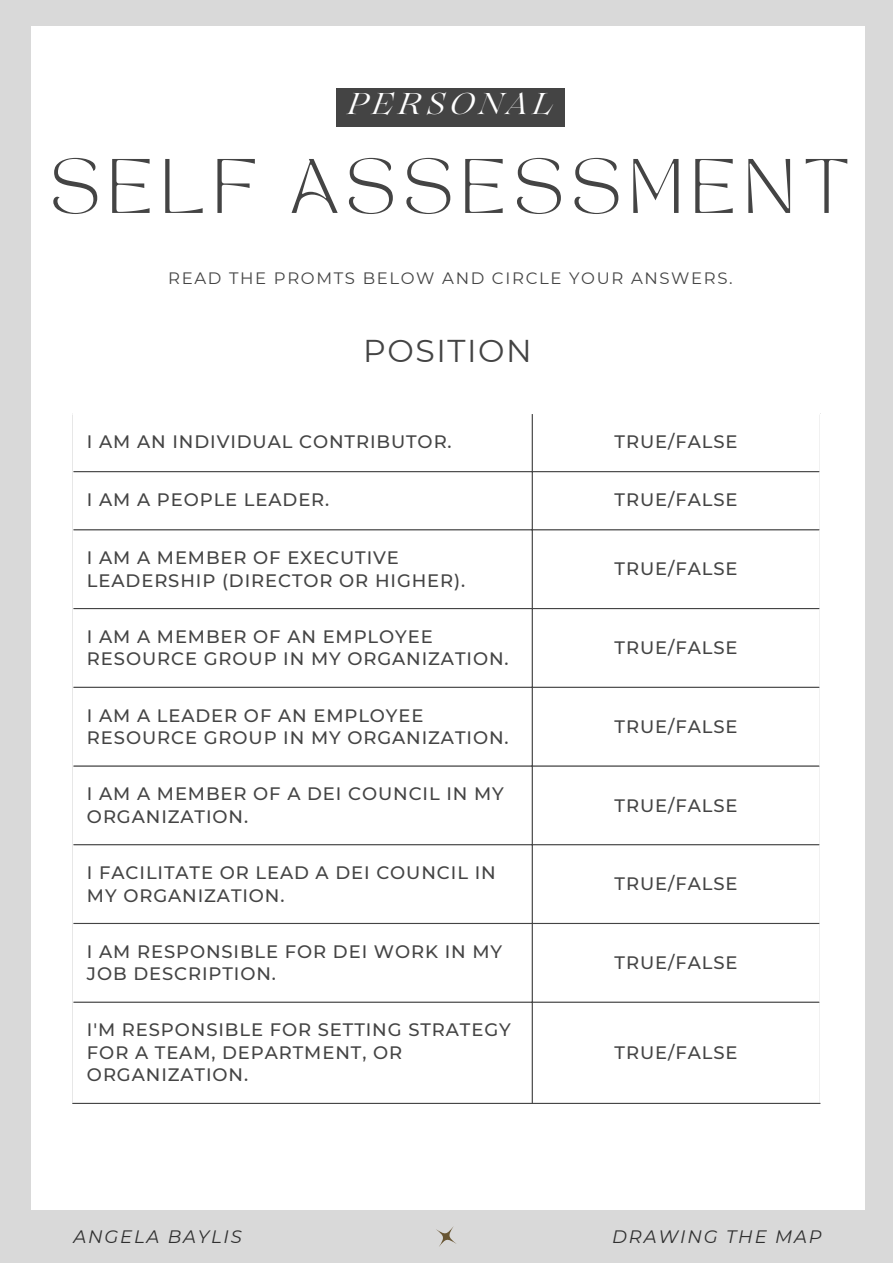
<style>
.page{position:relative;width:893px;height:1264px;background:#fff}
.page>*{position:absolute;margin:0;border:0;box-sizing:border-box;transform-origin:0 0}
.t1{font:54px "TAN MON CHERI Regular";letter-spacing:.15em;color:#444}
.t2{font:31.5px "Montserrat";letter-spacing:.05em;color:#444}
.t3{font:italic 30px "Lovelace";letter-spacing:.15em;color:#fff}
.t4{font:500 18px/22.5px "Montserrat";letter-spacing:.05em;color:#444}
.t5{font:italic 18px "Montserrat";letter-spacing:.1em;color:#303030}
.t6{font:16.5px "Montserrat";letter-spacing:.1em;color:#444}
</style>
<div class="page">
<div style="left:0;top:0;width:892px;height:1262px;background:#d9d9d9"></div>
<div style="left:31px;top:26px;width:833px;height:1183px;background:#fff"></div>
<div style="left:336px;top:88px;width:228px;height:39px;background:#444"></div>
<svg style="left:73px;top:472px;width:746px;height:531px"></svg>
<hr style="left:531px;top:414px;width:2px;height:688px;background:#444">
<hr style="left:73px;top:471px;width:746px;height:1px;background:#444">
<hr style="left:73px;top:529px;width:746px;height:1px;background:#444">
<hr style="left:73px;top:608px;width:746px;height:1px;background:#444">
<hr style="left:73px;top:686px;width:746px;height:2px;background:#444">
<hr style="left:73px;top:765px;width:746px;height:1px;background:#444">
<hr style="left:73px;top:844px;width:746px;height:1px;background:#444">
<hr style="left:73px;top:922px;width:746px;height:2px;background:#444">
<hr style="left:73px;top:1001px;width:746px;height:1px;background:#444">
<hr style="left:72px;top:1102px;width:748px;height:1px;background:#444">
<svg style="left:436px;top:1226px;width:20px;height:21px"></svg>
<h3 class="t3" style="left:348px;top:93px;width:206px">PERSONAL</h3>
<h1 class="t1" style="left:50px;top:158px;width:801px">SELF ASSESSMENT</h1>
<p class="t6" style="left:168px;top:268px;width:566px">READ THE PROMTS BELOW AND CIRCLE YOUR ANSWERS.</p>
<h2 class="t2" style="left:363px;top:331px;width:170px">POSITION</h2>
<p class="t4" style="left:87px;top:430px;width:366px">I AM AN INDIVIDUAL CONTRIBUTOR.</p>
<p class="t4" style="left:614px;top:430px;width:124px">TRUE/FALSE</p>
<p class="t4" style="left:87px;top:488px;width:244px">I AM A PEOPLE LEADER.</p>
<p class="t4" style="left:614px;top:488px;width:124px">TRUE/FALSE</p>
<p class="t4" style="left:87px;top:546px;width:380px">I AM A MEMBER OF EXECUTIVE<br>LEADERSHIP (DIRECTOR OR HIGHER).</p>
<p class="t4" style="left:614px;top:557px;width:124px">TRUE/FALSE</p>
<p class="t4" style="left:87px;top:625px;width:423px">I AM A MEMBER OF AN EMPLOYEE<br>RESOURCE GROUP IN MY ORGANIZATION.</p>
<p class="t4" style="left:614px;top:636px;width:124px">TRUE/FALSE</p>
<p class="t4" style="left:87px;top:704px;width:423px">I AM A LEADER OF AN EMPLOYEE<br>RESOURCE GROUP IN MY ORGANIZATION.</p>
<p class="t4" style="left:614px;top:715px;width:124px">TRUE/FALSE</p>
<p class="t4" style="left:87px;top:782px;width:418px">I AM A MEMBER OF A DEI COUNCIL IN MY<br>ORGANIZATION.</p>
<p class="t4" style="left:614px;top:793px;width:124px">TRUE/FALSE</p>
<p class="t4" style="left:87px;top:861px;width:410px">I FACILITATE OR LEAD A DEI COUNCIL IN<br>MY ORGANIZATION.</p>
<p class="t4" style="left:614px;top:872px;width:124px">TRUE/FALSE</p>
<p class="t4" style="left:87px;top:940px;width:416px">I AM RESPONSIBLE FOR DEI WORK IN MY<br>JOB DESCRIPTION.</p>
<p class="t4" style="left:614px;top:951px;width:124px">TRUE/FALSE</p>
<p class="t4" style="left:87px;top:1018px;width:425px">I'M RESPONSIBLE FOR SETTING STRATEGY<br>FOR A TEAM, DEPARTMENT, OR<br>ORGANIZATION.</p>
<p class="t4" style="left:614px;top:1041px;width:124px">TRUE/FALSE</p>
<p class="t5" style="left:73px;top:1225px;width:170px">ANGELA BAYLIS</p>
<p class="t5" style="left:612px;top:1225px;width:211px">DRAWING THE MAP</p>
</div>
